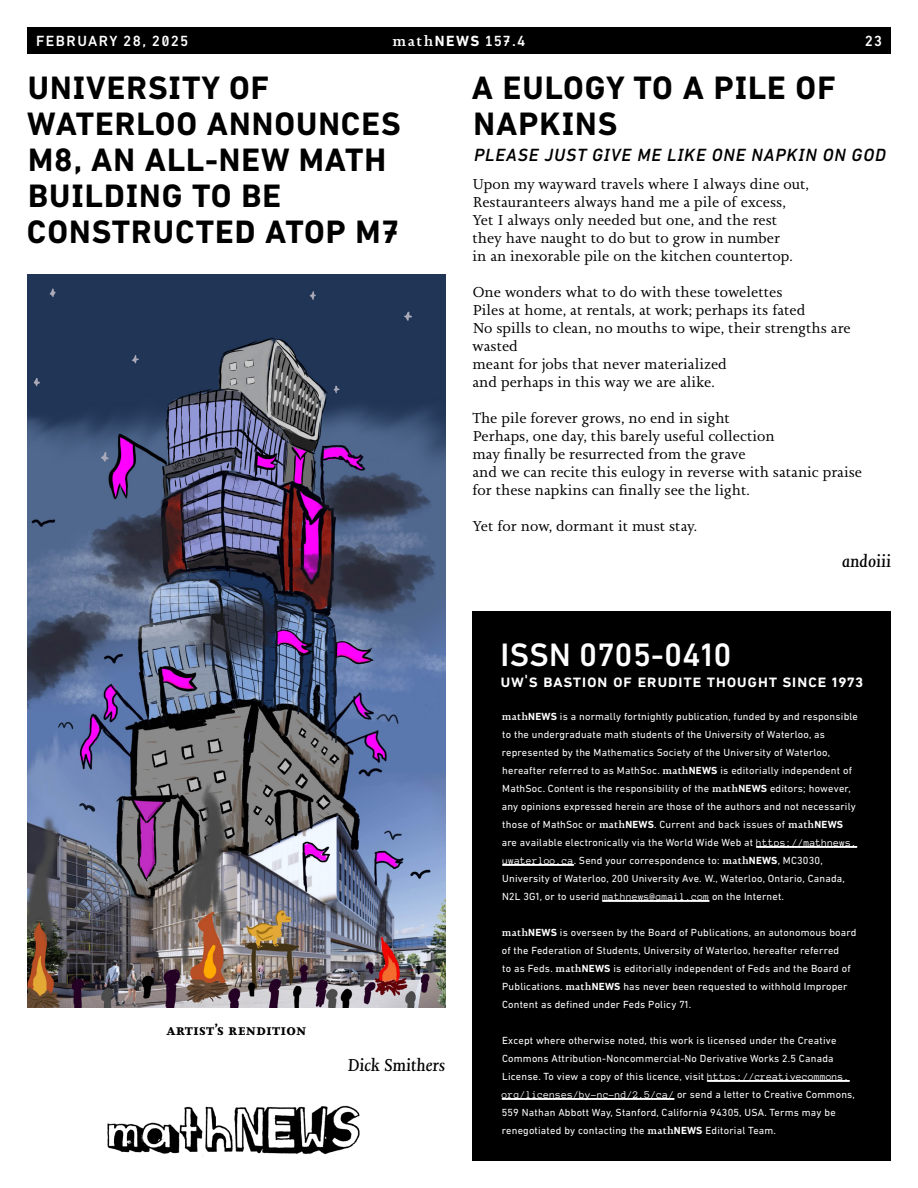
<style>
.page{position:relative;width:918px;height:1188px;background:#fff}
.page>*{position:absolute;margin:0;border:0;box-sizing:border-box;transform-origin:0 0}
.t1{font:700 33px/36px "DIN Next W1 G";letter-spacing:.03em;color:#000}
.blackBOX_Text_Quote{font:500 33px "DIN Next W1 G";letter-spacing:.01em;color:#fff}
.ISSN_Subtitle{font:500 18px "DIN Next W1 G";letter-spacing:.03em;color:#fff}
.Subtitle{font:italic 500 18px "DIN Next W1 G";letter-spacing:.05em;color:#000}
.Author{font:italic 18px "Joanna Nova";color:#000}
.Body{font:15px/18px "Joanna Nova";color:#000}
.t2{font:500 15px "DIN Next W1 G";color:#fff}
.Figure_Caption{font:700 15px "Joanna Nova";letter-spacing:.01em;color:#000}
.ISSN_Body{font:10.5px/18px "DIN Next W1 G";letter-spacing:.02em;color:#fff}
.s1{font-family:"Joanna Nova"}
.s2{font-weight:700}
.s3{font-family:"Joanna Nova";font-weight:500}
.s4{font-family:"Anonymous Pro Minus"}
</style>
<div class="page">
<img style="left:27px;top:275px;width:418px;height:733px">
<div style="left:472px;top:612px;width:419px;height:549px;background:#000"></div>
<svg style="left:756px;top:846px;width:101px;height:1px"></svg>
<svg style="left:502px;top:865px;width:72px;height:1px"></svg>
<svg style="left:602px;top:900px;width:107px;height:1px"></svg>
<svg style="left:707px;top:1080px;width:143px;height:1px"></svg>
<svg style="left:502px;top:1098px;width:172px;height:1px"></svg>
<img style="left:107px;top:1105px;width:253px;height:51px">
<div style="left:27px;top:27px;width:864px;height:27px;background:#000"></div>
<h3 class="t2" style="left:36px;top:32px;width:154px">February 28, 2025</h3>
<h3 class="t2" style="left:392px;top:32px;width:135px"><span class="s1">math</span><span class="s2">NEWS</span> 157.4</h3>
<h3 class="t2" style="left:865px;top:32px;width:18px">23</h3>
<p class="t1" style="left:27px;top:70px;width:375px">UNIVERSITY OF<br>WATERLOO ANNOUNCES<br>M8, AN ALL-NEW MATH<br>BUILDING TO BE<br>CONSTRUCTED ATOP M7</p>
<p class="t1" style="left:472px;top:70px;width:365px">A EULOGY TO A PILE OF<br>NAPKINS</p>
<p class="Subtitle" style="left:474px;top:144px;width:413px">PLEASE JUST GIVE ME LIKE ONE NAPKIN ON GOD</p>
<p class="Body" style="left:472px;top:175px;width:338px">Upon my wayward travels where I always dine out, Restauranteers always hand me a pile of excess, Yet I always only needed but one, and the rest they have naught to do but to grow in number<br>in an inexorable pile on the kitchen countertop.</p>
<p class="Body" style="left:472px;top:283px;width:380px">One wonders what to do with these towelettes<br>Piles at home, at rentals, at work; perhaps its fated<br>No spills to clean, no mouths to wipe, their strengths are wasted<br>meant for jobs that never materialized<br>and perhaps in this way we are alike.</p>
<p class="Body" style="left:472px;top:409px;width:391px">The pile forever grows, no end in sight<br>Perhaps, one day, this barely useful collection<br>may finally be resurrected from the grave<br>and we can recite this eulogy in reverse with satanic praise for these napkins can finally see the light.</p>
<p class="Body" style="left:472px;top:517px;width:226px">Yet for now, dormant it must stay.</p>
<p class="Author" style="left:842px;top:549px;width:50px">andoiii</p>
<p class="Figure_Caption" style="left:166px;top:1020px;width:141px">Artist’s Rendition</p>
<p class="Author" style="left:348px;top:1053px;width:99px">Dick Smithers</p>
<p class="blackBOX_Text_Quote" style="left:501px;top:636px;width:232px">ISSN 0705-0410</p>
<p class="ISSN_Subtitle" style="left:501px;top:670px;width:364px">UW's Bastion of Erudite Thought Since 1973</p>
<p class="ISSN_Body" style="left:502px;top:707px;width:358px"><span class="s3">math</span><span class="s2">NEWS</span> is a normally fortnightly publication, funded by and responsible to the undergraduate math students of the University of Waterloo, as represented by the Mathematics Society of the University of Waterloo, hereafter referred to as MathSoc. <span class="s3">math</span><span class="s2">NEWS</span> is editorially independent of MathSoc. Content is the responsibility of the <span class="s3">math</span><span class="s2">NEWS</span> editors; however, any opinions expressed herein are those of the authors and not necessarily those of MathSoc or <span class="s3">math</span><span class="s2">NEWS</span>. Current and back issues of <span class="s3">math</span><span class="s2">NEWS </span>are available electronically via the World Wide Web at <span class="s4">https://mathnews. uwaterloo.ca</span>. Send your correspondence to: <span class="s3">math</span><span class="s2">NEWS</span>, MC3030, University of Waterloo, 200 University Ave. W., Waterloo, Ontario, Canada, N2L 3G1, or to userid <span class="s4">mathnews@gmail.com</span> on the Internet.</p>
<p class="ISSN_Body" style="left:502px;top:923px;width:356px"><span class="s3">math</span><span class="s2">NEWS</span> is overseen by the Board of Publications, an autonomous board of the Federation of Students, University of Waterloo, hereafter referred<br>to as Feds. <span class="s3">math</span><span class="s2">NEWS</span> is editorially independent of Feds and the Board of Publications. <span class="s3">math</span><span class="s2">NEWS</span> has never been requested to withhold Improper Content as defined under Feds Policy 71.</p>
<p class="ISSN_Body" style="left:502px;top:1031px;width:355px">Except where otherwise noted, this work is licensed under the Creative Commons Attribution-Noncommercial-No Derivative Works 2.5 Canada License. To view a copy of this licence, visit <span class="s4">https://creativecommons. org/licenses/by-nc-nd/2.5/ca/</span> or send a letter to Creative Commons, 559 Nathan Abbott Way, Stanford, California 94305, USA. Terms may be renegotiated by contacting the <span class="s3">math</span><span class="s2">NEWS</span> Editorial Team.</p>
</div>
